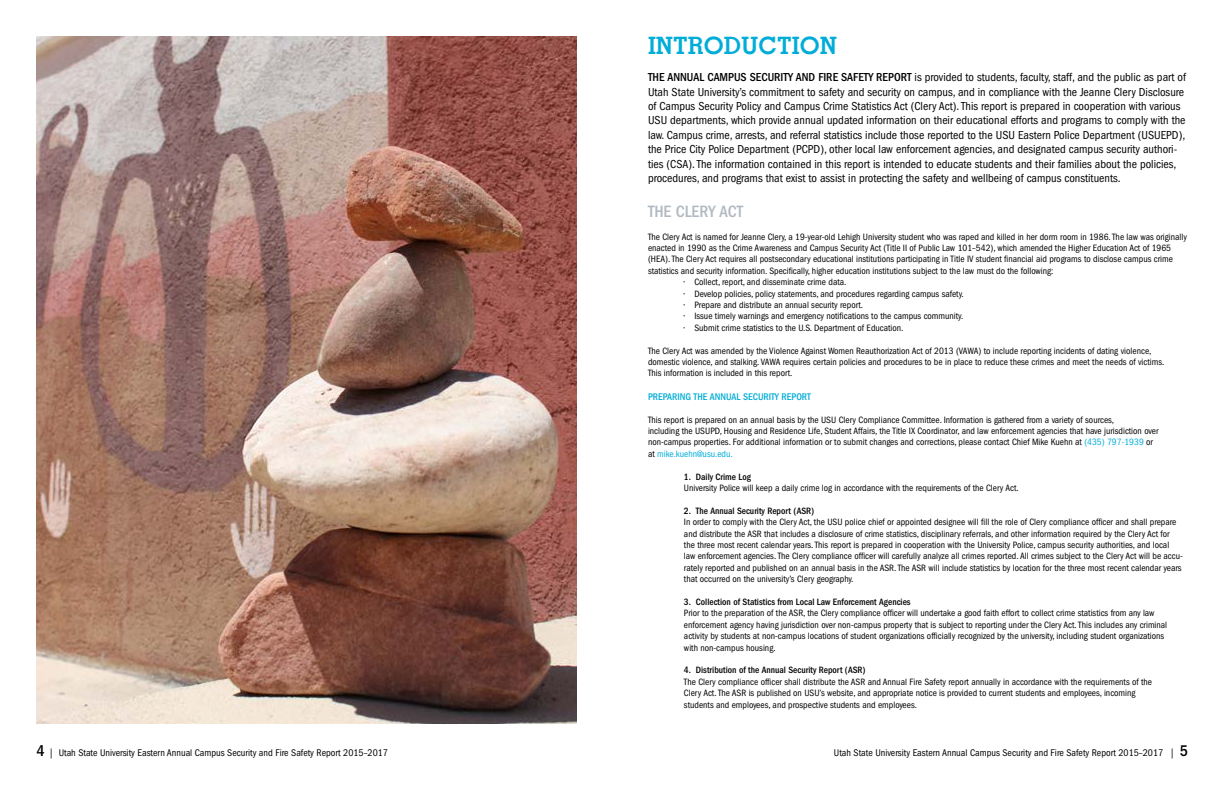
<style>
.page{position:relative;width:1224px;height:792px;background:#fff}
.page>*{position:absolute;margin:0;border:0;box-sizing:border-box;transform-origin:0 0}
.t1{font:700 24px "Memphis";color:#00add8}
.t2{font:500 condensed 17px "ITC Franklin Gothic Std";color:#b1b9c1}
.t3{font:condensed 12px/14.4px "ITC Franklin Gothic Std";color:#000}
.t4{font:condensed 10px "ITC Franklin Gothic Std";color:#000}
.t5{font:500 condensed 10px "ITC Franklin Gothic Std";color:#00add8}
.t6{font:condensed 9.5px/11.4px "ITC Franklin Gothic Std";color:#000}
.t7{font:500 condensed 9.5px "ITC Franklin Gothic Std";color:#000}
.s1{font-weight:500}
.s2{color:#00add8}
.s3{font-weight:500;font-size:16px}
</style>
<div class="page">
<img style="left:36px;top:36px;width:540px;height:688px">
<h1 class="t1" style="left:648px;top:30px;width:191px">INTRODUCTION</h1>
<p class="t3" style="left:648px;top:70px;width:539px"><span class="s1">THE ANNUAL CAMPUS SECURITY AND FIRE SAFETY REPORT</span> is provided to students, faculty, staff, and the public as part of Utah State University’s commitment to safety and security on campus, and in compliance with the Jeanne Clery Disclosure of Campus Security Policy and Campus Crime Statistics Act (Clery Act). This report is prepared in cooperation with various USU departments, which provide annual updated information on their educational efforts and programs to comply with the law. Campus crime, arrests, and referral statistics include those reported to the USU Eastern Police Department (USUEPD), the Price City Police Department (PCPD), other local law enforcement agencies, and designated campus security authori&shy;ties (CSA). The information contained in this report is intended to educate students and their families about the policies, procedures, and programs that exist to assist in protecting the safety and wellbeing of campus constituents.</p>
<h2 class="t2" style="left:648px;top:202px;width:97px">THE CLERY ACT</h2>
<p class="t6" style="left:648px;top:231px;width:541px">The Clery Act is named for Jeanne Clery, a 19-year-old Lehigh University student who was raped and killed in her dorm room in 1986. The law was originally enacted in 1990 as the Crime Awareness and Campus Security Act (Title II of Public Law 101–542), which amended the Higher Education Act of 1965 (HEA). The Clery Act requires all postsecondary educational institutions participating in Title IV student financial aid programs to disclose campus crime statistics and security information. Specifically, higher education institutions subject to the law must do the following:</p>
<p class="t6" style="left:684px;top:276px;width:164px">• Collect, report, and disseminate crime data.</p>
<p class="t6" style="left:684px;top:288px;width:281px">• Develop policies, policy statements, and procedures regarding campus safety.</p>
<p class="t6" style="left:684px;top:299px;width:181px">• Prepare and distribute an annual security report.</p>
<p class="t6" style="left:684px;top:311px;width:281px">• Issue timely warnings and emergency notifications to the campus community.</p>
<p class="t6" style="left:684px;top:322px;width:221px">• Submit crime statistics to the U.S. Department of Education.</p>
<p class="t6" style="left:648px;top:345px;width:518px">The Clery Act was amended by the Violence Against Women Reauthorization Act of 2013 (VAWA) to include reporting incidents of dating violence, domestic violence, and stalking. VAWA requires certain policies and procedures to be in place to reduce these crimes and meet the needs of victims.<br>This information is included in this report.</p>
<p class="t5" style="left:648px;top:391px;width:164px">PREPARING THE ANNUAL SECURITY REPORT</p>
<p class="t6" style="left:648px;top:414px;width:512px">This report is prepared on an annual basis by the USU Clery Compliance Committee. Information is gathered from a variety of sources,<br>including the USUPD, Housing and Residence Life, Student Affairs, the Title IX Coordinator, and law enforcement agencies that have jurisdiction over non-campus properties. For additional information or to submit changes and corrections, please contact Chief Mike Kuehn at <span class="s2">(435) 797-1939</span> or at <span class="s2">mike.kuehn@usu.edu.</span></p>
<p class="t7" style="left:684px;top:471px;width:68px">1. Daily Crime Log</p>
<p class="t6" style="left:684px;top:482px;width:336px">University Police will keep a daily crime log in accordance with the requirements of the Clery Act.</p>
<p class="t7" style="left:684px;top:505px;width:132px">2. The Annual Security Report (ASR)</p>
<p class="t6" style="left:684px;top:516px;width:500px">In order to comply with the Clery Act, the USU police chief or appointed designee will fill the role of Clery compliance officer and shall prepare and distribute the ASR that includes a disclosure of crime statistics, disciplinary referrals, and other information required by the Clery Act for the three most recent calendar years. This report is prepared in cooperation with the University Police, campus security authorities, and local law enforcement agencies. The Clery compliance officer will carefully analyze all crimes reported. All crimes subject to the Clery Act will be accu&shy;rately reported and published on an annual basis in the ASR. The ASR will include statistics by location for the three most recent calendar years that occurred on the university’s Clery geography.</p>
<p class="t7" style="left:684px;top:596px;width:228px">3. Collection of Statistics from Local Law Enforcement Agencies</p>
<p class="t6" style="left:684px;top:608px;width:485px">Prior to the preparation of the ASR, the Clery compliance officer will undertake a good faith effort to collect crime statistics from any law enforcement agency having jurisdiction over non-campus property that is subject to reporting under the Clery Act. This includes any criminal activity by students at non-campus locations of student organizations officially recognized by the university, including student organizations with non-campus housing.</p>
<p class="t7" style="left:684px;top:665px;width:183px">4. Distribution of the Annual Security Report (ASR)</p>
<p class="t6" style="left:684px;top:676px;width:470px">The Clery compliance officer shall distribute the ASR and Annual Fire Safety report annually in accordance with the requirements of the<br>Clery Act. The ASR is published on USU’s website, and appropriate notice is provided to current students and employees, incoming students and employees, and prospective students and employees.</p>
<p class="t4" style="left:36px;top:747px;width:353px"><span class="s3">4</span> | Utah State University Eastern Annual Campus Security and Fire Safety Report 2015–2017</p>
<p class="t4" style="left:834px;top:747px;width:356px">Utah State University Eastern Annual Campus Security and Fire Safety Report 2015–2017 | <span class="s3">5</span></p>
</div>
